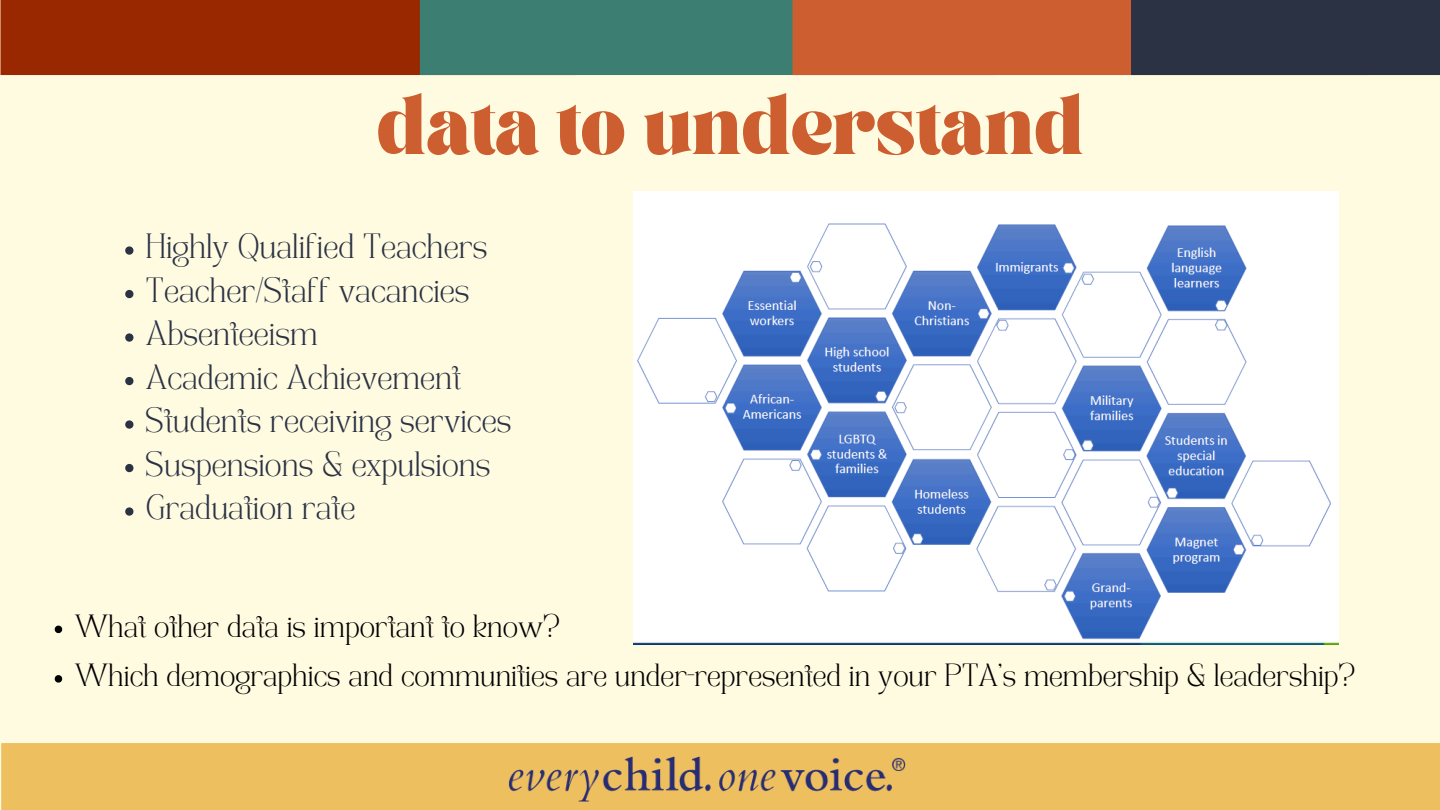
<style>
.page{position:relative;width:1440px;height:810px;background:#fffbe1}
.page>*{position:absolute;margin:0;border:0;box-sizing:border-box;transform-origin:0 0}
.t1{font:700 52.6px "TANASHFORD";color:#cd5e30}
.t2{font:24.6px "TANGARLAND";color:#2b3244}
.t3{font:22.4px "TANGARLAND";color:#000}
</style>
<div class="page">
<svg style="left:0;top:0;width:1440px;height:75px;background:#754d37"></svg>
<div style="left:1px;top:743px;width:1439px;height:67px;background:#edbf5f"></div>
<img style="left:509px;top:747px;width:397px;height:54px">
<img style="left:634px;top:192px;width:705px;height:453px">
<svg style="left:125px;top:246px;width:8px;height:9px"></svg>
<svg style="left:125px;top:290px;width:8px;height:8px"></svg>
<svg style="left:125px;top:333px;width:8px;height:9px"></svg>
<svg style="left:125px;top:377px;width:8px;height:8px"></svg>
<svg style="left:125px;top:420px;width:8px;height:9px"></svg>
<svg style="left:125px;top:464px;width:8px;height:8px"></svg>
<svg style="left:125px;top:507px;width:8px;height:9px"></svg>
<svg style="left:55px;top:626px;width:7px;height:7px"></svg>
<svg style="left:55px;top:675px;width:7px;height:8px"></svg>
<p class="t1" style="left:376px;top:91px;width:708px">data to understand</p>
<p class="t2" style="left:146px;top:233px;width:343px">Highly Qualified Teachers</p>
<h1 class="t2" style="left:146px;top:277px;width:325px">Teacher/Staff vacancies</h1>
<p class="t2" style="left:146px;top:320px;width:173px">Absenteeism</p>
<p class="t2" style="left:146px;top:364px;width:317px">Academic Achievement</p>
<p class="t2" style="left:146px;top:407px;width:367px">Students receiving services</p>
<p class="t2" style="left:146px;top:451px;width:346px">Suspensions &amp; expulsions</p>
<p class="t2" style="left:146px;top:494px;width:211px">Graduation rate</p>
<p class="t3" style="left:75px;top:614px;width:487px">What other data is important to know?</p>
<p class="t3" style="left:75px;top:664px;width:1282px">Which demographics and communities are under-represented in your PTA’s membership &amp; leadership?</p>
</div>
